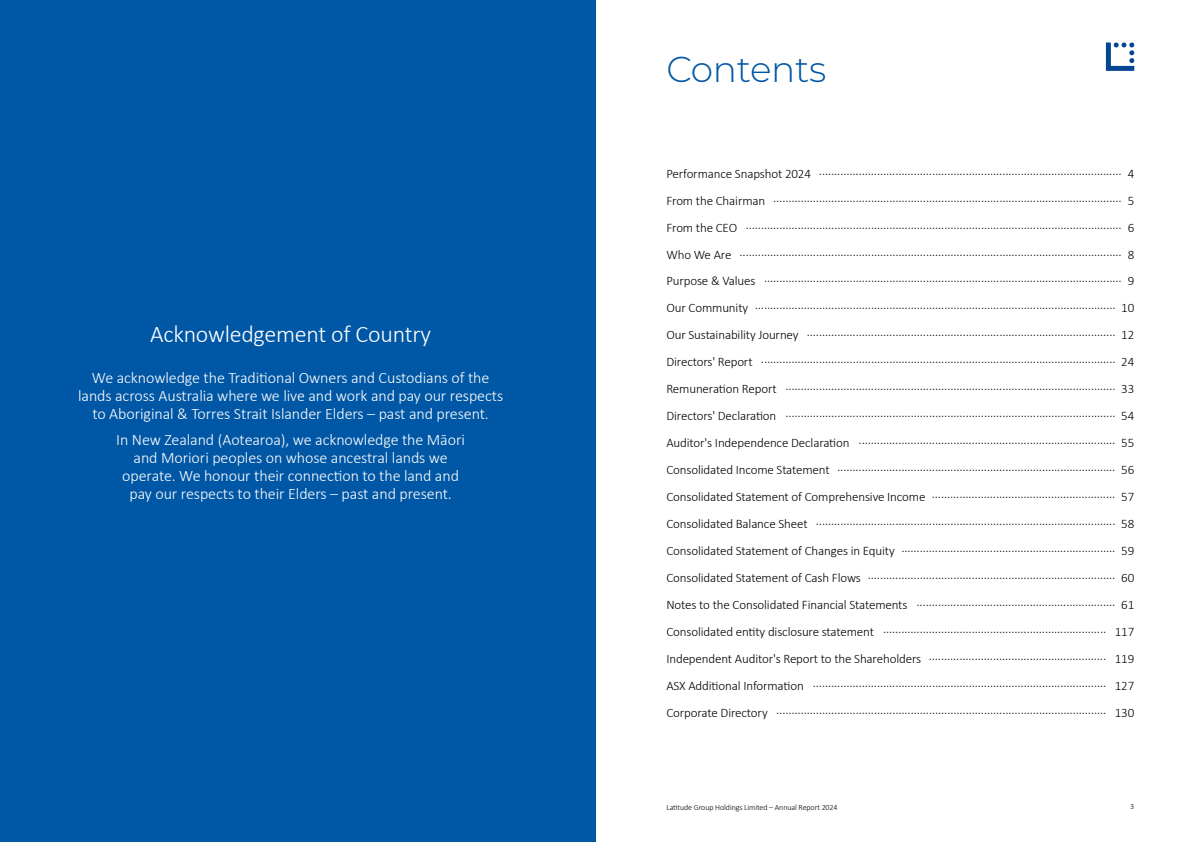
<style>
.page{position:relative;width:1191px;height:842px;background:#fff}
.page>*{position:absolute;margin:0;border:0;box-sizing:border-box;transform-origin:0 0}
.t1{font:300 36px "Montserrat";letter-spacing:-.01em;color:#0057a5}
.t2{font:300 24px "Calibri";letter-spacing:-.01em;color:#fff}
.t3{font:300 16px/18px "Calibri";letter-spacing:-.005em;color:#fff;text-align:center}
.t4{font:300 13px/26.9px "Calibri";letter-spacing:-.01em;color:#000;text-align:justify}
.t5{font:300 8px "Calibri";letter-spacing:-.01em;color:#000}
</style>
<div class="page">
<div style="left:0;top:0;width:595px;height:842px;background:#0057a5"></div>
<svg style="left:1106px;top:43px;width:28px;height:28px"></svg>
<h2 class="t2" style="left:150px;top:319px;width:282px">Acknowledgement of Country</h2>
<p class="t3" style="left:78px;top:368px;width:426px">We acknowledge the Traditional Owners and Custodians of the lands across Australia where we live and work and pay our respects to Aboriginal &amp; Torres Strait Islander Elders – past and present.</p>
<p class="t3" style="left:116px;top:431px;width:350px">In New Zealand (Aotearoa), we acknowledge the Māori and Moriori peoples on whose ancestral lands we operate. We honour their connection to the land and pay our respects to their Elders – past and present.</p>
<h1 class="t1" style="left:666px;top:45px;width:161px">Contents</h1>
<p class="t4" style="left:666px;top:160px;width:469px">Performance Snapshot 2024 ··································································································· 4<br>From the Chairman ·················································································································· 5<br>From the CEO ··························································································································· 6<br>Who We Are ····························································································································· 8<br>Purpose &amp; Values ····················································································································· 9<br>Our Community ······················································································································ 10<br>Our Sustainability Journey ····································································································· 12<br>Directors' Report ···················································································································· 24<br>Remuneration Report ············································································································ 33<br>Directors' Declaration ············································································································ 54<br>Auditor's Independence Declaration ···················································································· 55<br>Consolidated Income Statement ··························································································· 56<br>Consolidated Statement of Comprehensive Income ···························································· 57<br>Consolidated Balance Sheet ·································································································· 58<br>Consolidated Statement of Changes in Equity ······································································ 59<br>Consolidated Statement of Cash Flows ················································································· 60<br>Notes to the Consolidated Financial Statements ································································· 61<br>Consolidated entity disclosure statement ········································································· 117<br>Independent Auditor's Report to the Shareholders ·························································· 119<br>ASX Additional Information ································································································ 127<br>Corporate Directory ············································································································ 130</p>
<p class="t5" style="left:666px;top:802px;width:173px">Latitude Group Holdings Limited – Annual Report 2024</p>
<p class="t5" style="left:1130px;top:802px;width:6px">3</p>
</div>
